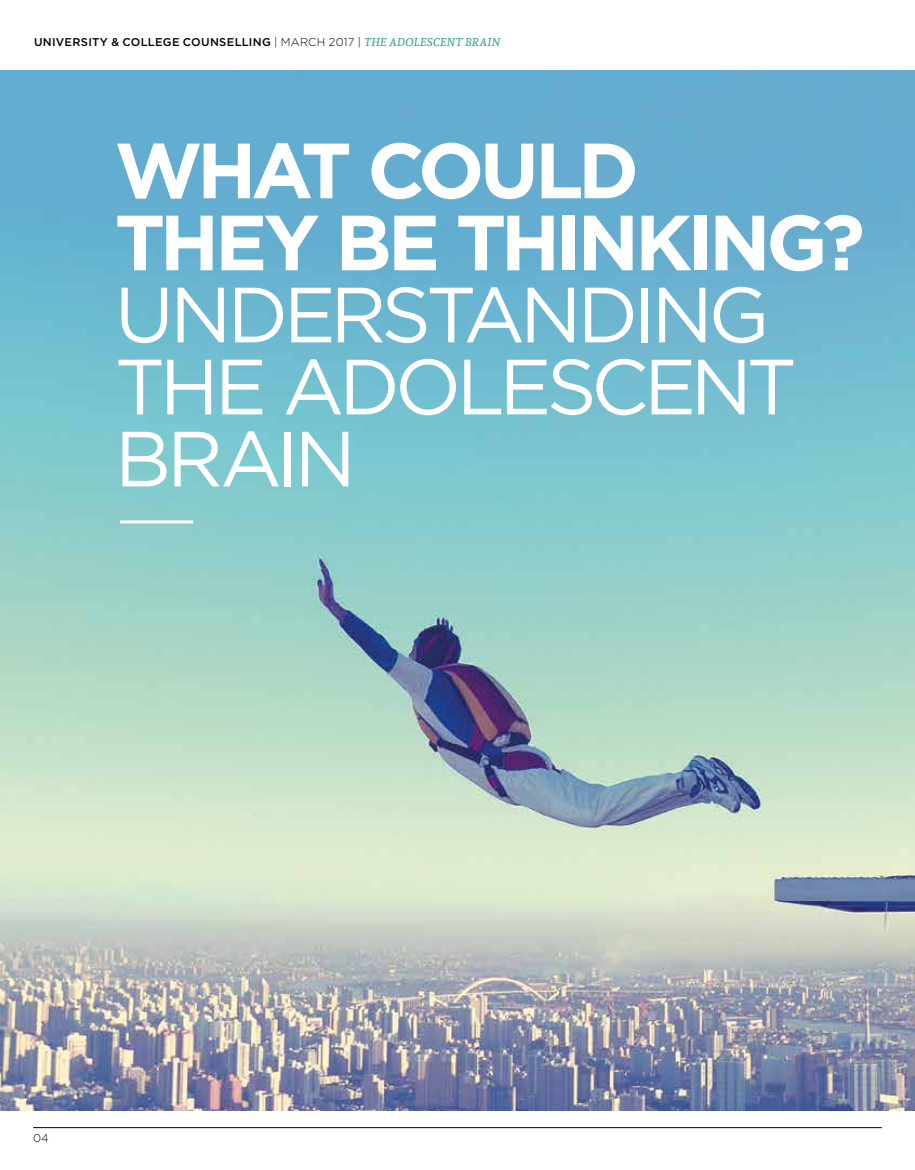
<style>
.page{position:relative;width:915px;height:1170px;background:#fff}
.page>*{position:absolute;margin:0;border:0;box-sizing:border-box;transform-origin:0 0}
.t1{font:78px/72px "Gotham";letter-spacing:-.065em;color:#fff}
.t2{font:700 78px/72px "Gotham";letter-spacing:-.06em;color:#fff}
.t3{font:500 11.25px "Gotham";letter-spacing:.025em;color:#000}
.t4{font:300 11.25px "Gotham";color:#000}
.s1{font-weight:300}
.s2{font-family:"Andada";font-weight:400;font-style:italic;color:#30a191}
</style>
<div class="page">
<hr style="left:33px;top:1127px;width:848px;height:1px;background:#000">
<img style="left:0;top:70px;width:914px;height:1040px">
<hr style="left:120px;top:520px;width:73px;height:3px;background:#fff">
<p class="t3" style="left:34px;top:35px;width:467px">UNIVERSITY &amp; COLLEGE COUNSELLING <span class="s1">| MARCH 2017 |</span> <span class="s2">THE ADOLESCENT BRAIN</span></p>
<h1 class="t2" style="left:115px;top:133px;width:751px">WHAT COULD<br>THEY BE THINKING?</h1>
<h1 class="t1" style="left:115px;top:277px;width:683px">UNDERSTANDING<br>THE ADOLESCENT<br>BRAIN</h1>
<p class="t4" style="left:33px;top:1131px;width:17px">04</p>
</div>
